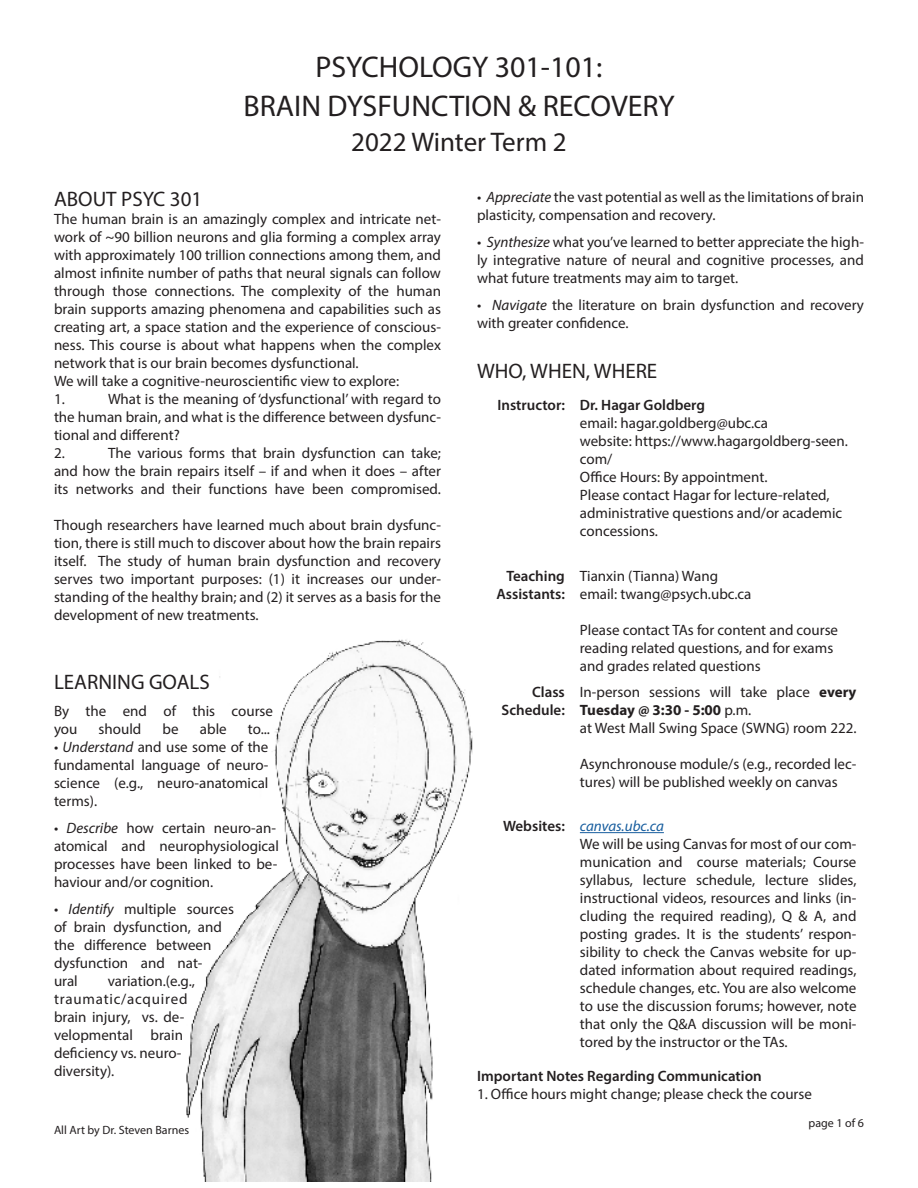
<style>
.page{position:relative;width:918px;height:1188px;background:#fff}
.page>*{position:absolute;margin:0;border:0;box-sizing:border-box;transform-origin:0 0}
.t1{font:30px "Myriad Pro";color:#231f20}
.t2{font:27px "Myriad Pro";color:#231f20}
.t3{font:21px "Myriad Pro";color:#231f20}
.t4{font:15px/18px "Myriad Pro";color:#231f20}
.t5{font:600 15px/18px "Myriad Pro";color:#231f20;text-align:right}
.t6{font:italic 15px "Myriad Pro";letter-spacing:-.005em;color:#175d9e}
.t7{font:12px "Myriad Pro";color:#231f20}
.s1{font-style:italic}
.s2{font-weight:700}
</style>
<div class="page">
<img style="left:186px;top:639px;width:287px;height:542px">
<hr style="left:580px;top:832px;width:84px;height:1px;background:#175d9e">
<p class="t1" style="left:316px;top:48px;width:288px">PSYCHOLOGY 301-101:</p>
<p class="t1" style="left:243px;top:87px;width:433px">BRAIN DYSFUNCTION &amp; RECOVERY</p>
<p class="t2" style="left:351px;top:125px;width:217px">2022 Winter Term 2</p>
<p class="t3" style="left:54px;top:186px;width:150px">ABOUT PSYC 301</p>
<p class="t4" style="left:54px;top:210px;width:389px;text-align:justify">The human brain is an amazingly complex and intricate net&shy;work of ~90 billion neurons and glia forming a complex array with approximately 100 trillion connections among them, and almost infinite number of paths that neural signals can follow through those connections. The complexity of the human brain supports amazing phenomena and capabilities such as creating art, a space station and the experience of conscious&shy;ness. This course is about what happens when the complex network that is our brain becomes dysfunctional.</p>
<p class="t4" style="left:54px;top:372px;width:347px">We will take a cognitive-neuroscientific view to explore:</p>
<p class="t4" style="left:54px;top:390px;width:12px">1.</p>
<p class="t4" style="left:54px;top:390px;width:389px;text-align:justify;text-indent:54px">What is the meaning of ‘dysfunctional’ with regard to the human brain, and what is the difference between dysfunc&shy;tional and different?</p>
<p class="t4" style="left:54px;top:444px;width:12px">2.</p>
<p class="t4" style="left:54px;top:444px;width:389px;text-align:justify;text-indent:54px">The various forms that brain dysfunction can take; and how the brain repairs itself – if and when it does – after its networks and their functions have been compromised.</p>
<p class="t4" style="left:54px;top:516px;width:389px;text-align:justify">Though researchers have learned much about brain dysfunc&shy;tion, there is still much to discover about how the brain repairs itself. The study of human brain dysfunction and recovery serves two important purposes: (1) it increases our under&shy;standing of the healthy brain; and (2) it serves as a basis for the development of new treatments.</p>
<p class="t3" style="left:54px;top:669px;width:157px">LEARNING GOALS</p>
<p class="t4" style="left:54px;top:701px;width:221px">By the end of this course you</p>
<p class="t4" style="left:99px;top:719px;width:44px">should</p>
<p class="t4" style="left:163px;top:719px;width:18px">be</p>
<p class="t4" style="left:200px;top:719px;width:28px">able</p>
<p class="t4" style="left:248px;top:719px;width:24px">to...</p>
<p class="t4" style="left:54px;top:737px;width:216px;text-align:justify">• <span class="s1">Understand</span> and use some of the fundamental language of neuro&shy;science (e.g., neuro-anatomical terms).</p>
<p class="t4" style="left:54px;top:818px;width:227px">• <span class="s1">Describe</span> how certain neuro-an&shy;atomical and neurophysiological processes have been linked to be&shy;haviour and/or cognition.</p>
<p class="t4" style="left:54px;top:899px;width:182px">• <span class="s1">Identify</span> multiple sources of brain dysfunction, and the difference between dysfunction and nat-<br>ural</p>
<p class="t4" style="left:54px;top:971px;width:142px;text-indent:54px">variation.(e.g., traumatic/acquired brain injury, vs. de&shy;velopmental brain deficiency vs. neuro&shy;diversity).</p>
<p class="t7" style="left:54px;top:1123px;width:137px">All Art by Dr. Steven Barnes</p>
<p class="t4" style="left:477px;top:188px;width:389px">• <span class="s1">Appreciate</span> the vast potential as well as the limitations of brain plasticity, compensation and recovery.</p>
<p class="t4" style="left:477px;top:233px;width:389px;text-align:justify">• <span class="s1">Synthesize</span> what you’ve learned to better appreciate the high&shy;ly integrative nature of neural and cognitive processes, and what future treatments may aim to target.</p>
<p class="t4" style="left:477px;top:296px;width:389px">• <span class="s1">Navigate</span> the literature on brain dysfunction and recovery with greater confidence.</p>
<p class="t3" style="left:477px;top:358px;width:182px">WHO, WHEN, WHERE</p>
<p class="t5" style="left:497px;top:396px;width:69px">Instructor:</p>
<p class="t5" style="left:580px;top:396px;width:127px">Dr. Hagar Goldberg</p>
<p class="t4" style="left:580px;top:414px;width:269px">email: hagar.goldberg@ubc.ca<br>website: https://www.hagargoldberg-seen. com/</p>
<p class="t4" style="left:580px;top:468px;width:189px">Office Hours: By appointment.</p>
<p class="t4" style="left:580px;top:486px;width:264px">Please contact Hagar for lecture-related, administrative questions and/or academic concessions.</p>
<p class="t5" style="left:496px;top:566px;width:70px">Teaching<br>Assistants:</p>
<p class="t4" style="left:580px;top:566px;width:173px">Tianxin (Tianna) Wang email: twang@psych.ubc.ca</p>
<p class="t4" style="left:580px;top:620px;width:260px">Please contact TAs for content and course reading related questions, and for exams and grades related questions</p>
<p class="t5" style="left:532px;top:682px;width:34px">Class</p>
<p class="t5" style="left:502px;top:700px;width:65px">Schedule:</p>
<p class="t4" style="left:580px;top:683px;width:278px">In-person sessions will take place <span class="s2">every<br>Tuesday @ 3:30 - 5:00</span> p.m.</p>
<p class="t4" style="left:580px;top:719px;width:278px">at West Mall Swing Space (SWNG) room 222.</p>
<p class="t4" style="left:580px;top:755px;width:278px">Asynchronouse module/s (e.g., recorded lec&shy;tures) will be published weekly on canvas</p>
<p class="t5" style="left:503px;top:817px;width:63px">Websites:</p>
<p class="t6" style="left:580px;top:817px;width:85px">canvas.ubc.ca</p>
<p class="t4" style="left:580px;top:835px;width:278px;text-align:justify">We will be using Canvas for most of our com&shy;munication and course materials; Course syllabus, lecture schedule, lecture slides, instructional videos, resources and links (in&shy;cluding the required reading), Q &amp; A, and posting grades. It is the students’ respon&shy;sibility to check the Canvas website for up&shy;dated information about required readings, schedule changes, etc. You are also welcome to use the discussion forums; however, note that only the Q&amp;A discussion will be moni&shy;tored by the instructor or the TAs.</p>
<p class="t5" style="left:477px;top:1067px;width:286px">Important Notes Regarding Communication</p>
<p class="t4" style="left:477px;top:1085px;width:336px">1. Office hours might change; please check the course</p>
<p class="t7" style="left:809px;top:1115px;width:57px">page 1 of 6</p>
</div>
